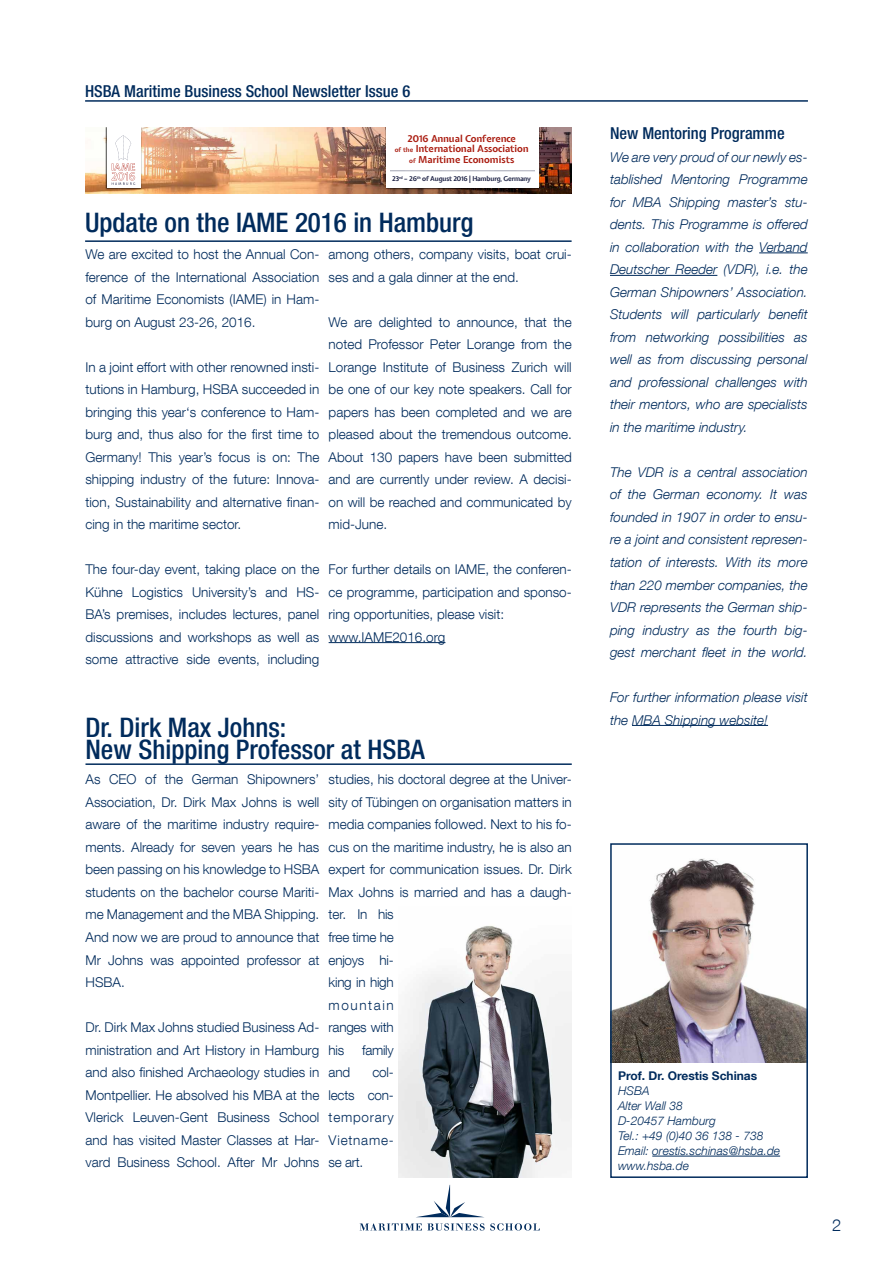
<style>
.page{position:relative;width:893px;height:1263px;background:#fff}
.page>*{position:absolute;margin:0;border:0;box-sizing:border-box;transform-origin:0 0}
.t1{font:500 condensed 27px/22.5px "Helvetica Neue LT Com";color:#002b5c}
.t2{font:500 condensed 16.5px "Helvetica Neue LT Com";color:#002b5c}
.t3{font:300 16.5px "Helvetica Neue LT Com";color:#002b5c}
.t4{font:300 13.5px/22.5px "Helvetica Neue LT Com";color:#002b5c;text-align:justify}
.t5{font:italic 300 13.5px/22.5px "Helvetica Neue LT Com";color:#002b5c;text-align:justify}
.t6{font:italic 300 12px/15px "Helvetica Neue LT Com";color:#002b5c}
.t7{font:700 12px "Helvetica Neue LT Com";color:#002b5c}
.t8{font:700 9.6px/10.4px "Expletus Sans";color:#aa1d11;text-align:center}
.t9{font:700 6.6px "Expletus Sans";letter-spacing:-.03em;color:#1a1f42}
.s1{font-size:6.3px}
</style>
<div class="page">
<hr style="left:85px;top:100px;width:723px;height:2px;background:#002b5c">
<hr style="left:759px;top:253px;width:49px;height:1px;background:#002b5c">
<hr style="left:610px;top:275px;width:107px;height:1px;background:#002b5c">
<hr style="left:632px;top:725px;width:136px;height:1px;background:#002b5c">
<hr style="left:652px;top:1156px;width:128px;height:1px;background:#002b5c">
<img style="left:613px;top:858px;width:192px;height:204px">
<div style="left:610px;top:843px;width:198px;height:335px;border:2px solid #002b5c"></div>
<svg style="left:360px;top:1223px;width:180px;height:7px"></svg>
<svg style="left:417px;top:1185px;width:66px;height:32px"></svg>
<hr style="left:85px;top:763px;width:487px;height:2px;background:#002b5c">
<hr style="left:85px;top:240px;width:487px;height:2px;background:#002b5c">
<hr style="left:329px;top:642px;width:116px;height:1px;background:#002b5c">
<img style="left:85px;top:128px;width:487px;height:65px">
<div style="left:385px;top:128px;width:155px;height:61px;background:#000;opacity:.75"></div>
<div style="left:386px;top:128px;width:153px;height:60px;background:#fff"></div>
<div style="left:105px;top:128px;width:37px;height:61px;background:#000;opacity:.75"></div>
<div style="left:107px;top:128px;width:33px;height:60px;background:#fff"></div>
<svg style="left:112px;top:135px;width:23px;height:50px"></svg>
<svg style="left:390px;top:171px;width:144px;height:1px"></svg>
<img style="left:398px;top:925px;width:173px;height:253px">
<p class="t2" style="left:85px;top:81px;width:327px">HSBA Maritime Business School Newsletter Issue 6</p>
<p class="t8" style="left:395px;top:134px;width:135px">2016 Annual Conference<br><span class="s1">of the</span> International Association <span class="s1">of</span> Maritime Economists</p>
<p class="t9" style="left:392px;top:175px;width:141px">23<sup>rd</sup> – 26<sup>th</sup> of August 2016 | Hamburg, Germany</p>
<h1 class="t1" style="left:85px;top:211px;width:390px">Update on the IAME 2016 in Hamburg</h1>
<p class="t4" style="left:329px;top:243px;width:243px">among others, company visits, boat crui&shy;ses and a gala dinner at the end.</p>
<p class="t4" style="left:329px;top:310px;width:245px">We are delighted to announce, that the noted Professor Peter Lorange from the Lorange Institute of Business Zurich will be one of our key note speakers. Call for papers has been completed and we are pleased about the tremendous outcome.<br>About 130 papers have been submitted and are currently under review. A decisi&shy;on will be reached and communicated by mid-June.</p>
<p class="t4" style="left:329px;top:558px;width:245px;text-align:left">For further details on IAME, the conferen&shy;ce programme, participation and sponso&shy;ring opportunities, please visit: www.IAME2016.org</p>
<p class="t4" style="left:85px;top:243px;width:235px">We are excited to host the Annual Con&shy;ference of the International Association of Maritime Economists (IAME) in Ham&shy;burg on August 23-26, 2016.</p>
<p class="t4" style="left:85px;top:355px;width:235px">In a joint effort with other renowned insti&shy;tutions in Hamburg, HSBA succeeded in bringing this year‘s conference to Ham&shy;burg and, thus also for the first time to Germany! This year’s focus is on: The shipping industry of the future: Innova&shy;tion, Sustainability and alternative finan&shy;cing in the maritime sector.</p>
<p class="t4" style="left:85px;top:558px;width:235px">The four-day event, taking place on the Kühne Logistics University’s and HS-BA’s premises, includes lectures, panel discussions and workshops as well as some attractive side events, including</p>
<h1 class="t1" style="left:85px;top:716px;width:341px">Dr. Dirk Max Johns:<br>New Shipping Professor at HSBA</h1>
<p class="t4" style="left:329px;top:768px;width:245px;text-align:left">studies, his doctoral degree at the Univer&shy;sity of Tübingen on organisation matters in media companies followed. Next to his fo&shy;cus on the maritime industry, he is also an expert for communication issues. Dr. Dirk<br>Max Johns is married and has a daugh&shy;ter. In his<br>free time he<br>enjoys hi-<br>king in high<br>mountain<br>ranges with<br>his</p>
<p class="t4" style="left:85px;top:768px;width:235px">As CEO of the German Shipowners’ Association, Dr. Dirk Max Johns is well aware of the maritime industry require&shy;ments. Already for seven years he has been passing on his knowledge to HSBA students on the bachelor course Mariti&shy;me Management and the MBA Shipping.<br>And now we are proud to announce that Mr Johns was appointed professor at HSBA.</p>
<p class="t4" style="left:85px;top:1016px;width:235px">Dr. Dirk Max Johns studied Business Ad&shy;ministration and Art History in Hamburg and also finished Archaeology studies in Montpellier. He absolved his MBA at the Vlerick Leuven-Gent Business School and has visited Master Classes at Har&shy;vard Business School. After Mr Johns</p>
<p class="t4" style="left:362px;top:1038px;width:33px">family</p>
<p class="t4" style="left:329px;top:1061px;width:67px;text-indent:44px">col&shy;lects con&shy;temporary Vietname&shy;se art.</p>
<p class="t4" style="left:329px;top:1061px;width:23px">and</p>
<p class="t2" style="left:610px;top:124px;width:176px">New Mentoring Programme</p>
<p class="t5" style="left:610px;top:146px;width:199px">We are very proud of our newly es&shy;tablished Mentoring Programme for MBA Shipping master’s stu&shy;dents. This Programme is offered in collaboration with the Verband Deutscher Reeder (VDR), i.e. the German Shipowners’ Association.<br>Students will particularly benefit from networking possibilities as well as from discussing personal and professional challenges with their mentors, who are specialists in the maritime industry.</p>
<p class="t5" style="left:610px;top:461px;width:199px">The VDR is a central association of the German economy. It was founded in 1907 in order to ensu&shy;re a joint and consistent represen&shy;tation of interests. With its more than 220 member companies, the VDR represents the German ship&shy;ping industry as the fourth big&shy;gest merchant fleet in the world.</p>
<p class="t5" style="left:610px;top:686px;width:199px">For further information please visit the MBA Shipping website!</p>
<p class="t7" style="left:618px;top:1068px;width:141px">Prof. Dr. Orestis Schinas</p>
<p class="t6" style="left:618px;top:1083px;width:164px">HSBA<br>Alter Wall 38<br>D-20457 Hamburg<br>Tel.: +49 (0)40 36 138 - 738<br>Email: orestis.schinas@hsba.de www.hsba.de</p>
<p class="t3" style="left:832px;top:1215px;width:11px">2</p>
</div>
